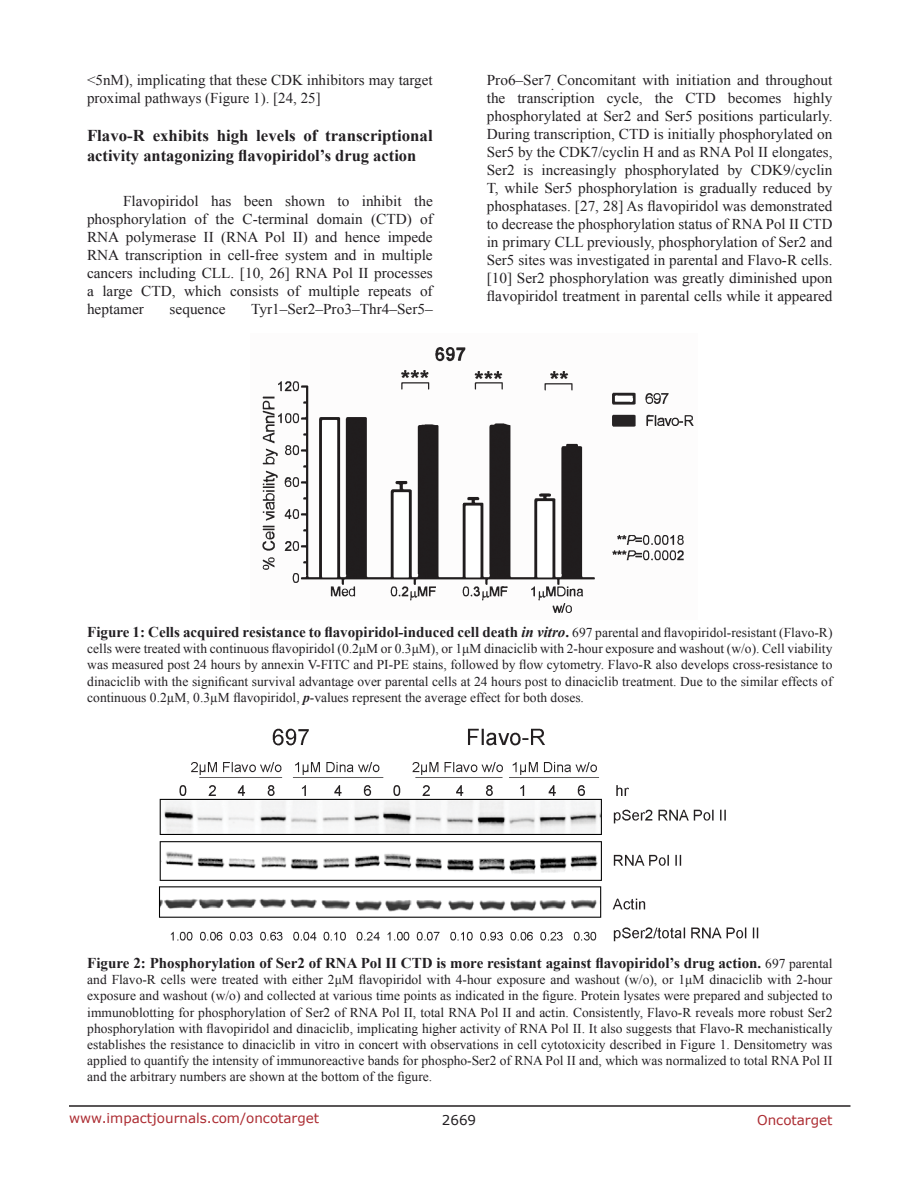
<style>
.page{position:relative;width:918px;height:1188px;background:#fff}
.page>*{position:absolute;margin:0;border:0;box-sizing:border-box;transform-origin:0 0}
.SubHeading{font:700 16.5px/19.8px "Times New Roman";color:#221f22}
.BodyText{font:15px/18px "Times New Roman";color:#221f22;text-align:justify}
.FigureText{font:700 15px "Times New Roman";color:#221f22}
.FigureText-2{font:13.5px/16.2px "Times New Roman";color:#221f22;text-align:justify}
.t1{font:13.5px "Verdana";color:#ac2b31}
.t2{font:13.5px "Verdana";color:#221f22}
.s1{font-style:italic}
.s2{font-weight:400;font-size:13.5px}
.s3{font-weight:700;font-style:italic}
</style>
<div class="page">
<hr style="left:69px;top:1105px;width:781px;height:2px;background:#231f20">
<img style="left:159px;top:728px;width:600px;height:214px">
<img style="left:262px;top:347px;width:432px;height:266px">
<p class="BodyText" style="left:87px;top:71px;width:347px">&lt;5nM), implicating that these CDK inhibitors may target proximal pathways (Figure 1). [24, 25]</p>
<p class="SubHeading" style="left:87px;top:125px;width:347px">Flavo-R exhibits high levels of transcriptional activity antagonizing flavopiridol’s drug action</p>
<p class="BodyText" style="left:87px;top:192px;width:347px;text-indent:36px">Flavopiridol has been shown to inhibit the phosphorylation of the C-terminal domain (CTD) of RNA polymerase II (RNA Pol II) and hence impede RNA transcription in cell-free system and in multiple cancers including CLL. [10, 26] RNA Pol II processes a large CTD, which consists of multiple repeats of heptamer</p>
<p class="BodyText" style="left:170px;top:300px;width:58px">sequence</p>
<p class="BodyText" style="left:251px;top:300px;width:183px">Tyr1–Ser2–Pro3–Thr4–Ser5–</p>
<p class="BodyText" style="left:487px;top:71px;width:347px">Pro6–Ser7<sub>.</sub> Concomitant with initiation and throughout the transcription cycle, the CTD becomes highly phosphorylated at Ser2 and Ser5 positions particularly.<br>During transcription, CTD is initially phosphorylated on Ser5 by the CDK7/cyclin H and as RNA Pol II elongates, Ser2 is increasingly phosphorylated by CDK9/cyclin T, while Ser5 phosphorylation is gradually reduced by phosphatases. [27, 28] As flavopiridol was demonstrated to decrease the phosphorylation status of RNA Pol II CTD in primary CLL previously, phosphorylation of Ser2 and Ser5 sites was investigated in parental and Flavo-R cells. [10] Ser2 phosphorylation was greatly diminished upon flavopiridol treatment in parental cells while it appeared</p>
<p class="FigureText" style="left:87px;top:622px;width:747px">Figure 1: Cells acquired resistance to flavopiridol-induced cell death <span class="s1">in vitro</span>. <span class="s2">697 parental and flavopiridol-resistant (Flavo-R)</span></p>
<p class="FigureText-2" style="left:87px;top:640px;width:747px">cells were treated with continuous flavopiridol (0.2μM or 0.3μM), or 1μM dinaciclib with 2-hour exposure and washout (w/o). Cell viability was measured post 24 hours by annexin V-FITC and PI-PE stains, followed by flow cytometry. Flavo-R also develops cross-resistance to dinaciclib with the significant survival advantage over parental cells at 24 hours post to dinaciclib treatment. Due to the similar effects of continuous 0.2µM, 0.3µM flavopiridol, <span class="s3">p</span>-values represent the average effect for both doses.</p>
<p class="FigureText" style="left:87px;top:953px;width:747px">Figure 2: Phosphorylation of Ser2 of RNA Pol II CTD is more resistant against flavopiridol’s drug action. <span class="s2">697 parental</span></p>
<p class="FigureText-2" style="left:87px;top:971px;width:747px">and Flavo-R cells were treated with either 2μM flavopiridol with 4-hour exposure and washout (w/o), or 1μM dinaciclib with 2-hour exposure and washout (w/o) and collected at various time points as indicated in the figure. Protein lysates were prepared and subjected to immunoblotting for phosphorylation of Ser2 of RNA Pol II, total RNA Pol II and actin. Consistently, Flavo-R reveals more robust Ser2 phosphorylation with flavopiridol and dinaciclib, implicating higher activity of RNA Pol II. It also suggests that Flavo-R mechanistically establishes the resistance to dinaciclib in vitro in concert with observations in cell cytotoxicity described in Figure 1. Densitometry was applied to quantify the intensity of immunoreactive bands for phospho-Ser2 of RNA Pol II and, which was normalized to total RNA Pol II and the arbitrary numbers are shown at the bottom of the figure.</p>
<p class="t1" style="left:69px;top:1109px;width:252px">www.impactjournals.com/oncotarget</p>
<p class="t2" style="left:442px;top:1111px;width:36px">2669</p>
<p class="t1" style="left:757px;top:1111px;width:77px">Oncotarget</p>
</div>
